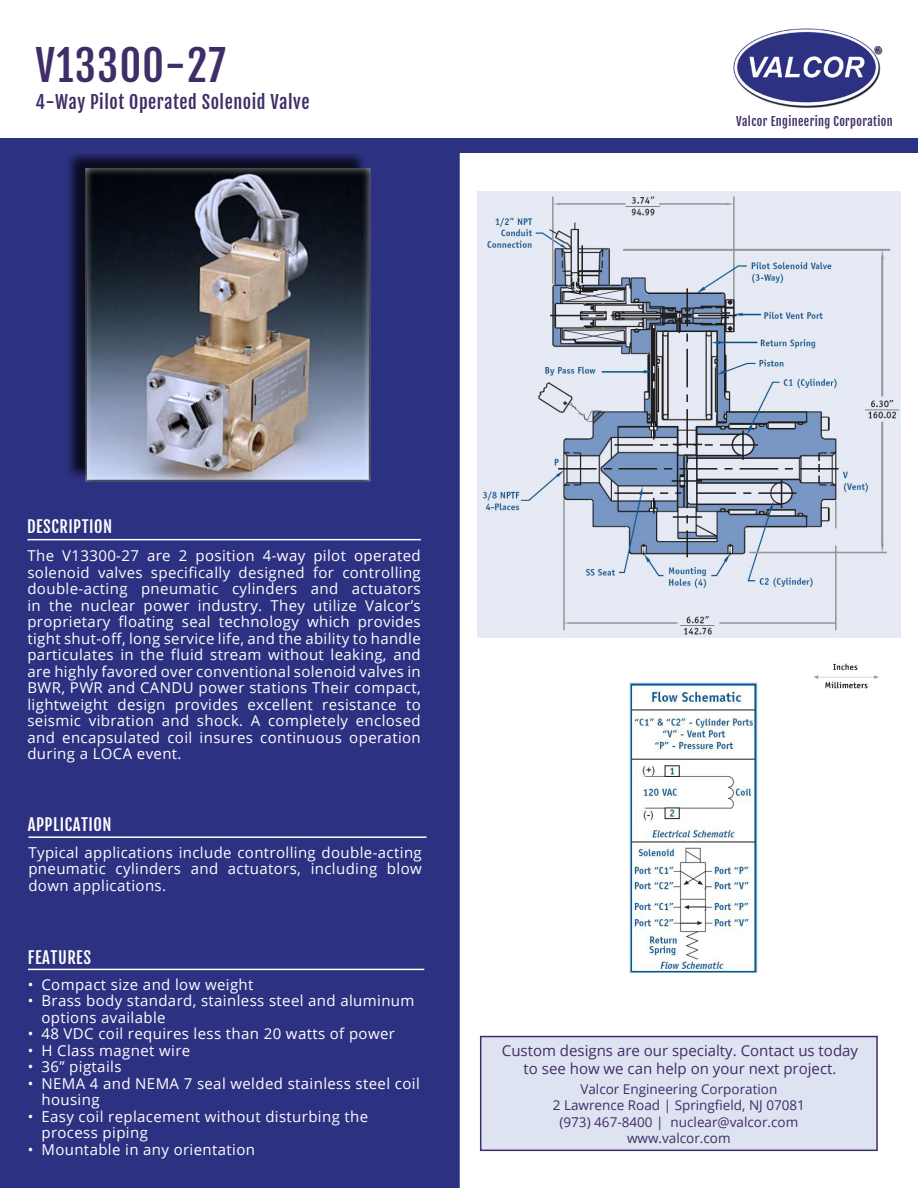
<style>
.page{position:relative;width:918px;height:1188px;background:#fff}
.page>*{position:absolute;margin:0;border:0;box-sizing:border-box;transform-origin:0 0}
.Main_Head{font:42px "Fjalla One";letter-spacing:.03em;color:#3f2d67}
.Subheading{font:18px "Fjalla One";letter-spacing:.03em;color:#3f2d67}
.Desc_Feat_App_HEADER{font:16.5px "Fjalla One";letter-spacing:.03em;color:#fff}
.Grey_bar_HEADER{font:15px/16.5px "Open Sans";letter-spacing:.025em;color:#fff}
.Desc_Feat_App_HEADER-2{font:15px "Open Sans";color:#3f2d67}
.Desc_Feat_App_HEADER-3{font:13.5px "Open Sans";color:#3f2d67}
.Tan_Header_TEXT{font:12px "Fjalla One";letter-spacing:.03em;color:#3f2d67}
</style>
<div class="page">
<div style="left:0;top:153px;width:460px;height:1035px;background:#2d3181"></div>
<div style="left:66px;top:150px;width:301px;height:330px;background:#000;opacity:.75"></div>
<div style="left:84px;top:167px;width:287px;height:315px;background:#fff;opacity:.75"></div>
<img style="left:733px;top:28px;width:150px;height:81px">
<div style="left:0;top:138px;width:918px;height:15px;background:#2d3181"></div>
<hr style="left:27px;top:539px;width:394px;height:1px;background:#fff">
<hr style="left:28px;top:969px;width:396px;height:1px;background:#fff">
<div style="left:480px;top:1036px;width:398px;height:115px;background:#dee3f2;border:2px solid #3f2d67"></div>
<hr style="left:28px;top:836px;width:399px;height:2px;background:#fff">
<img style="left:814px;top:663px;width:65px;height:26px">
<img style="left:477px;top:192px;width:424px;height:446px">
<img style="left:630px;top:683px;width:127px;height:290px">
<h1 class="Main_Head" style="left:36px;top:39px;width:192px">V13300-27</h1>
<h2 class="Subheading" style="left:36px;top:91px;width:275px">4-Way Pilot Operated Solenoid Valve</h2>
<h2 class="Tan_Header_TEXT" style="left:736px;top:114px;width:158px">Valcor Engineering Corporation</h2>
<h3 class="Desc_Feat_App_HEADER" style="left:27px;top:516px;width:87px">DESCRIPTION</h3>
<h4 class="Grey_bar_HEADER" style="left:27px;top:547px;width:395px;text-align:justify">The V13300-27 are 2 position 4-way pilot operated solenoid valves specifically designed for controlling double-acting pneumatic cylinders and actuators in the nuclear power industry. They utilize Valcor’s proprietary floating seal technology which provides tight shut-off, long service life, and the ability to handle particulates in the fluid stream without leaking, and are highly favored over conventional solenoid valves in BWR, PWR and CANDU power stations Their compact, lightweight design provides excellent resistance to seismic vibration and shock. A completely enclosed and encapsulated coil insures continuous operation during a LOCA event.</h4>
<h3 class="Desc_Feat_App_HEADER" style="left:28px;top:814px;width:85px">APPLICATION</h3>
<h4 class="Grey_bar_HEADER" style="left:28px;top:844px;width:395px;text-align:justify">Typical applications include controlling double-acting pneumatic cylinders and actuators, including blow down applications.</h4>
<h3 class="Desc_Feat_App_HEADER" style="left:28px;top:947px;width:65px">FEATURES</h3>
<p class="Grey_bar_HEADER" style="left:28px;top:976px;width:227px">• Compact size and low weight</p>
<p class="Grey_bar_HEADER" style="left:41px;top:992px;width:375px;text-indent:-14px">• Brass body standard, stainless steel and aluminum options available</p>
<p class="Grey_bar_HEADER" style="left:28px;top:1025px;width:369px">• 48 VDC coil requires less than 20 watts of power</p>
<p class="Grey_bar_HEADER" style="left:28px;top:1042px;width:164px">• H Class magnet wire</p>
<p class="Grey_bar_HEADER" style="left:28px;top:1058px;width:95px">• 36” pigtails</p>
<p class="Grey_bar_HEADER" style="left:41px;top:1075px;width:380px;text-indent:-14px">• NEMA 4 and NEMA 7 seal welded stainless steel coil housing</p>
<p class="Grey_bar_HEADER" style="left:41px;top:1108px;width:328px;text-indent:-14px">• Easy coil replacement without disturbing the process piping</p>
<p class="Grey_bar_HEADER" style="left:28px;top:1141px;width:229px">• Mountable in any orientation</p>
<h3 class="Desc_Feat_App_HEADER-2" style="left:502px;top:1041px;width:358px">Custom designs are our specialty. Contact us today</h3>
<h3 class="Desc_Feat_App_HEADER-2" style="left:524px;top:1059px;width:314px">to see how we can help on your next project.</h3>
<h3 class="Desc_Feat_App_HEADER-3" style="left:580px;top:1080px;width:198px">Valcor Engineering Corporation</h3>
<h3 class="Desc_Feat_App_HEADER-3" style="left:553px;top:1096px;width:254px">2 Lawrence Road | Springfield, NJ 07081</h3>
<h3 class="Desc_Feat_App_HEADER-3" style="left:560px;top:1112px;width:240px">(973) 467-8400 | nuclear@valcor.com</h3>
<h3 class="Desc_Feat_App_HEADER-3" style="left:627px;top:1129px;width:105px">www.valcor.com</h3>
</div>
